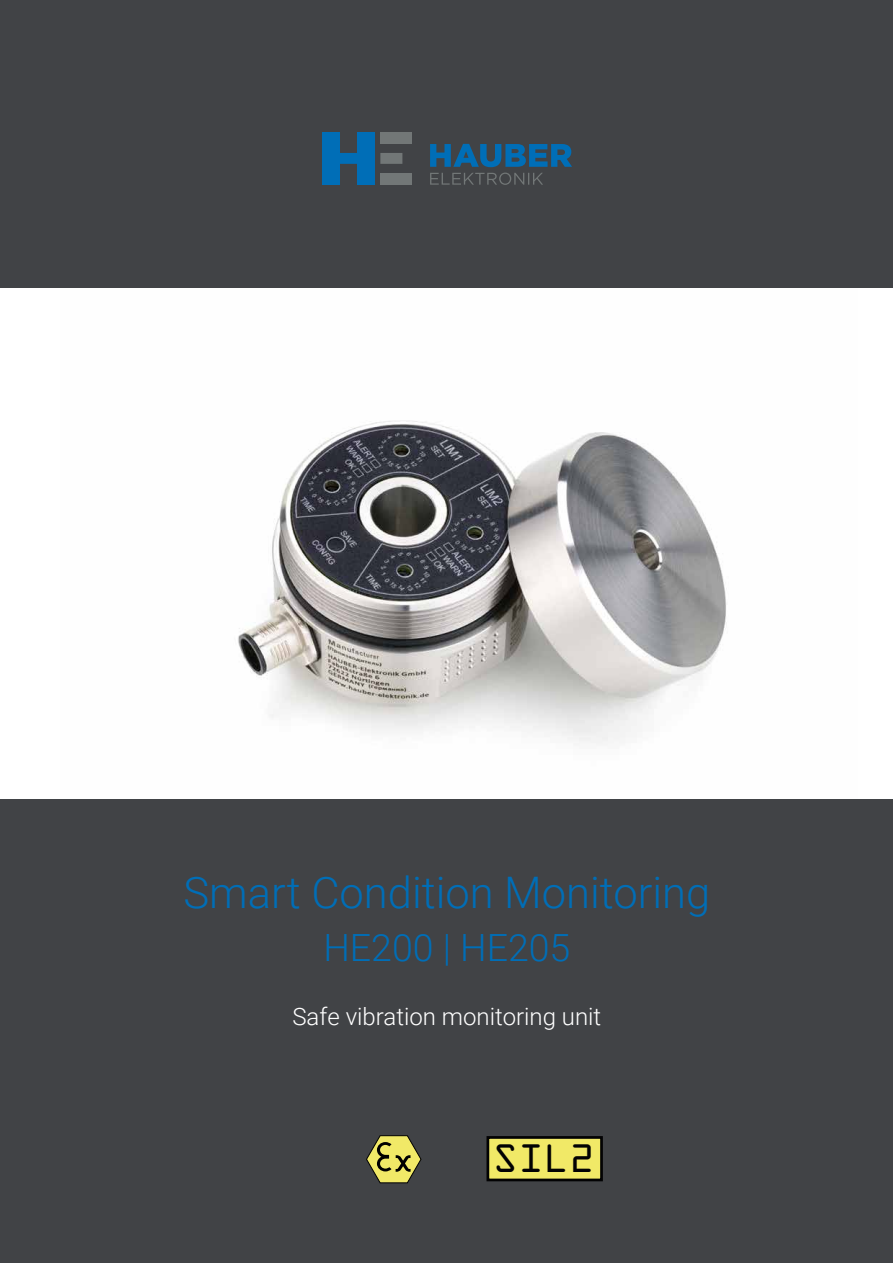
<style>
.page{position:relative;width:893px;height:1263px;background:#414346}
.page>*{position:absolute;margin:0;border:0;box-sizing:border-box;transform-origin:0 0}
.t1{font:300 43.5px "Roboto";color:#006eb7}
.t2{font:42.15px "OCRA Extended";color:#020203}
.t3{font:300 37.5px "Roboto";color:#006eb7}
.t4{font:300 24px "Roboto";color:#fff}
</style>
<div class="page">
<div style="left:0;top:288px;width:893px;height:510px;background:#fff"></div>
<img style="left:238px;top:420px;width:489px;height:324px">
<svg style="left:430px;top:144px;width:142px;height:23px"></svg>
<svg style="left:430px;top:173px;width:113px;height:12px"></svg>
<div style="left:380px;top:153px;width:22px;height:11px;background:#727777"></div>
<div style="left:380px;top:173px;width:32px;height:12px;background:#727777"></div>
<div style="left:357px;top:132px;width:17px;height:53px;background:#006eb7"></div>
<div style="left:322px;top:132px;width:17px;height:53px;background:#006eb7"></div>
<div style="left:334px;top:153px;width:28px;height:11px;background:#006eb7"></div>
<div style="left:380px;top:132px;width:32px;height:12px;background:#727777"></div>
<svg style="left:366px;top:1135px;width:56px;height:48px"></svg>
<div style="left:488px;top:1137px;width:113px;height:43px;background:#f1e967"></div>
<div style="left:486px;top:1136px;width:117px;height:45px;border:3px solid #020203"></div>
<h1 class="t1" style="left:183px;top:862px;width:528px">Smart Condition Monitoring</h1>
<h3 class="t3" style="left:323px;top:921px;width:248px">HE200 | HE205</h3>
<p class="t4" style="left:292px;top:1000px;width:310px">Safe vibration monitoring unit</p>
<h2 class="t2" style="left:493px;top:1136px;width:103px">SIL2</h2>
</div>
